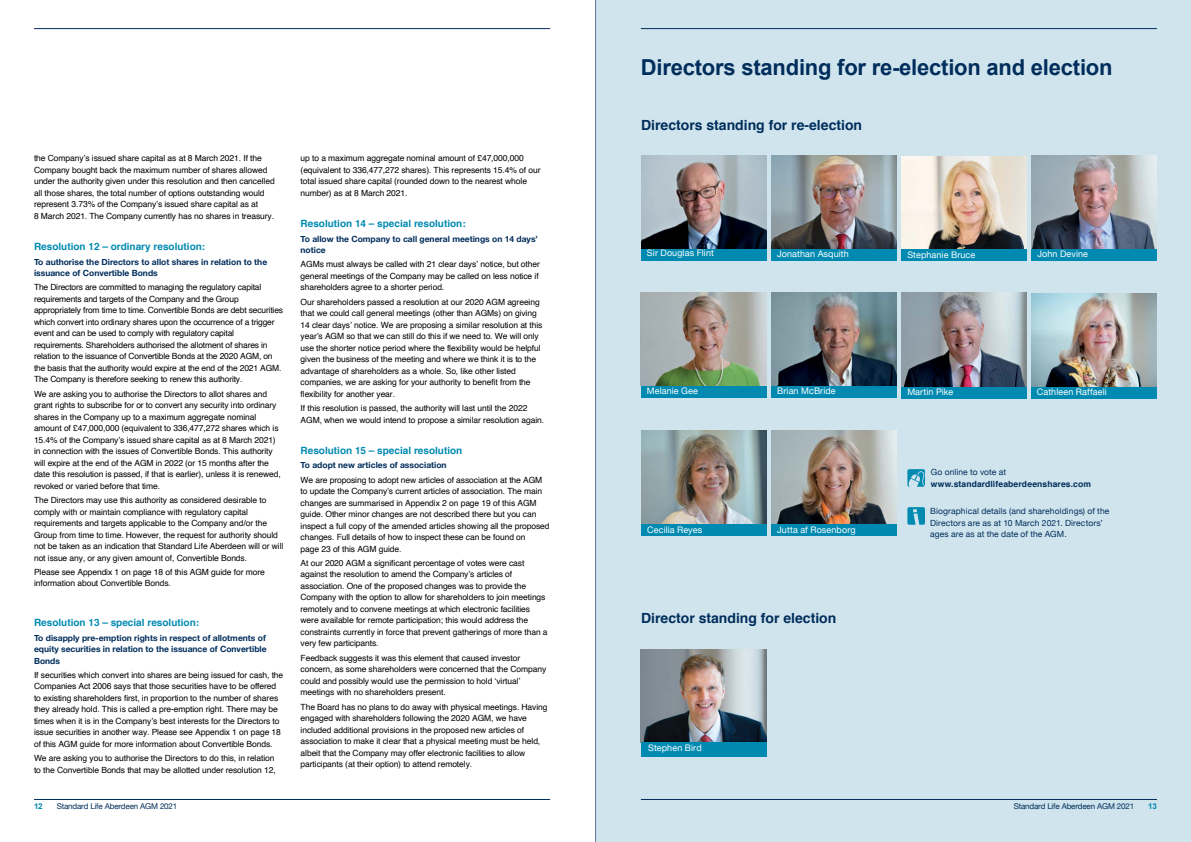
<style>
.page{position:relative;width:1191px;height:842px;background:#fff}
.page>*{position:absolute;margin:0;border:0;box-sizing:border-box;transform-origin:0 0}
.t1{font:700 22px "Arial";letter-spacing:-.01em;color:#002d5b}
.t2{font:700 14px "Helvetica";color:#002d5b}
.t3{font:700 10px "Helvetica";color:#008ab1}
.t4{font:9px "Helvetica Neue";letter-spacing:.01em;color:#fff}
.t5{font:8.5px/11.5px "Helvetica";letter-spacing:-.01em;color:#000}
.t6{font:700 8.5px/11.5px "Helvetica Neue";color:#002d5b}
.t7{font:8.5px/11.5px "Helvetica Neue";letter-spacing:.01em;color:#002d5b}
.t8{font:700 8.5px "Helvetica";letter-spacing:.015em;color:#002d5b}
.t9{font:8px "Helvetica Neue";letter-spacing:-.02em;color:#002d5b}
.t10{font:700 8px "Arial";color:#008ab1}
</style>
<div class="page">
<div style="left:595px;top:0;width:596px;height:842px;background:#cfe4ed"></div>
<svg style="left:907px;top:469px;width:18px;height:18px"></svg>
<svg style="left:907px;top:507px;width:18px;height:18px"></svg>
<img style="left:641px;top:649px;width:125px;height:93px">
<div style="left:641px;top:742px;width:125px;height:15px;background:#008ab1"></div>
<img style="left:641px;top:293px;width:125px;height:93px">
<div style="left:641px;top:386px;width:125px;height:12px;background:#008ab1"></div>
<img style="left:1031px;top:155px;width:126px;height:94px">
<div style="left:1031px;top:249px;width:126px;height:11px;background:#008ab1"></div>
<img style="left:901px;top:293px;width:125px;height:94px">
<div style="left:901px;top:387px;width:125px;height:12px;background:#008ab1"></div>
<div style="left:771px;top:249px;width:125px;height:11px;background:#008ab1"></div>
<img style="left:771px;top:155px;width:125px;height:93px">
<img style="left:641px;top:431px;width:125px;height:93px">
<div style="left:641px;top:524px;width:125px;height:12px;background:#008ab1"></div>
<img style="left:771px;top:293px;width:125px;height:93px">
<div style="left:771px;top:386px;width:125px;height:12px;background:#008ab1"></div>
<img style="left:771px;top:431px;width:125px;height:93px">
<div style="left:771px;top:524px;width:125px;height:12px;background:#008ab1"></div>
<img style="left:1031px;top:294px;width:126px;height:93px">
<div style="left:1031px;top:387px;width:126px;height:12px;background:#008ab1"></div>
<img style="left:641px;top:155px;width:125px;height:94px">
<div style="left:641px;top:249px;width:125px;height:11px;background:#008ab1"></div>
<img style="left:901px;top:156px;width:125px;height:93px">
<div style="left:901px;top:249px;width:125px;height:11px;background:#008ab1"></div>
<hr style="left:34px;top:799px;width:516px;height:1px;background:#002d5b">
<hr style="left:34px;top:28px;width:516px;height:1px;background:#002d5b">
<hr style="left:641px;top:799px;width:516px;height:1px;background:#002d5b">
<hr style="left:641px;top:28px;width:516px;height:1px;background:#002d5b">
<hr style="left:595px;top:0;width:1px;height:842px;background:#67789c">
<h1 class="t1" style="left:641px;top:52px;width:473px">Directors standing for re‑election and election</h1>
<p class="t5" style="left:34px;top:153px;width:242px">the Company’s issued share capital as at 8 March 2021. If the Company bought back the maximum number of shares allowed under the authority given under this resolution and then cancelled all those shares, the total number of options outstanding would represent 3.73% of the Company’s issued share capital as at<br>8 March 2021. The Company currently has no shares in treasury.</p>
<p class="t3" style="left:34px;top:239px;width:173px">Resolution 12 – ordinary resolution:</p>
<p class="t6" style="left:34px;top:256px;width:235px">To authorise the Directors to allot shares in relation to the issuance of Convertible Bonds</p>
<p class="t5" style="left:34px;top:282px;width:251px">The Directors are committed to managing the regulatory capital requirements and targets of the Company and the Group appropriately from time to time. Convertible Bonds are debt securities which convert into ordinary shares upon the occurrence of a trigger event and can be used to comply with regulatory capital requirements. Shareholders authorised the allotment of shares in relation to the issuance of Convertible Bonds at the 2020 AGM, on the basis that the authority would expire at the end of the 2021 AGM.<br>The Company is therefore seeking to renew this authority.</p>
<p class="t5" style="left:34px;top:388px;width:248px">We are asking you to authorise the Directors to allot shares and grant rights to subscribe for or to convert any security into ordinary shares in the Company up to a maximum aggregate nominal amount of £47,000,000 (equivalent to 336,477,272 shares which is 15.4% of the Company’s issued share capital as at 8 March 2021) in connection with the issues of Convertible Bonds. This authority will expire at the end of the AGM in 2022 (or 15 months after the date this resolution is passed, if that is earlier), unless it is renewed, revoked or varied before that time.</p>
<p class="t5" style="left:34px;top:494px;width:251px">The Directors may use this authority as considered desirable to comply with or maintain compliance with regulatory capital requirements and targets applicable to the Company and/or the Group from time to time. However, the request for authority should not be taken as an indication that Standard Life Aberdeen will or will not issue any, or any given amount of, Convertible Bonds.</p>
<p class="t5" style="left:34px;top:566px;width:232px">Please see Appendix 1 on page 18 of this AGM guide for more information about Convertible Bonds.</p>
<p class="t3" style="left:34px;top:615px;width:167px">Resolution 13 – special resolution:</p>
<p class="t6" style="left:34px;top:632px;width:234px;text-align:justify">To disapply pre-emption rights in respect of allotments of equity securities in relation to the issuance of Convertible Bonds</p>
<p class="t5" style="left:34px;top:669px;width:251px">If securities which convert into shares are being issued for cash, the Companies Act 2006 says that those securities have to be offered to existing shareholders first, in proportion to the number of shares they already hold. This is called a pre-emption right. There may be times when it is in the Company’s best interests for the Directors to issue securities in another way. Please see Appendix 1 on page 18 of this AGM guide for more information about Convertible Bonds.</p>
<p class="t5" style="left:34px;top:753px;width:243px">We are asking you to authorise the Directors to do this, in relation to the Convertible Bonds that may be allotted under resolution 12,</p>
<p class="t5" style="left:300px;top:153px;width:241px">up to a maximum aggregate nominal amount of £47,000,000 (equivalent to 336,477,272 shares). This represents 15.4% of our total issued share capital (rounded down to the nearest whole number) as at 8 March 2021.</p>
<p class="t3" style="left:300px;top:216px;width:167px">Resolution 14 – special resolution:</p>
<p class="t6" style="left:300px;top:233px;width:239px">To allow the Company to call general meetings on 14 days’ notice</p>
<p class="t5" style="left:300px;top:259px;width:241px">AGMs must always be called with 21 clear days’ notice, but other general meetings of the Company may be called on less notice if shareholders agree to a shorter period.</p>
<p class="t5" style="left:300px;top:296px;width:243px">Our shareholders passed a resolution at our 2020 AGM agreeing that we could call general meetings (other than AGMs) on giving 14 clear days’ notice. We are proposing a similar resolution at this year’s AGM so that we can still do this if we need to. We will only use the shorter notice period where the flexibility would be helpful given the business of the meeting and where we think it is to the advantage of shareholders as a whole. So, like other listed companies, we are asking for your authority to benefit from the flexibility for another year.</p>
<p class="t5" style="left:300px;top:402px;width:245px">If this resolution is passed, the authority will last until the 2022<br>AGM, when we would intend to propose a similar resolution again.</p>
<p class="t3" style="left:300px;top:442px;width:163px">Resolution 15 – special resolution</p>
<p class="t6" style="left:300px;top:460px;width:148px">To adopt new articles of association</p>
<p class="t5" style="left:300px;top:474px;width:250px">We are proposing to adopt new articles of association at the AGM to update the Company’s current articles of association. The main changes are summarised in Appendix 2 on page 19 of this AGM guide. Other minor changes are not described there but you can inspect a full copy of the amended articles showing all the proposed changes. Full details of how to inspect these can be found on<br>page 23 of this AGM guide.</p>
<p class="t5" style="left:300px;top:557px;width:248px">At our 2020 AGM a significant percentage of votes were cast against the resolution to amend the Company’s articles of association. One of the proposed changes was to provide the Company with the option to allow for shareholders to join meetings remotely and to convene meetings at which electronic facilities were available for remote participation; this would address the constraints currently in force that prevent gatherings of more than a very few participants.</p>
<p class="t5" style="left:300px;top:652px;width:247px">Feedback suggests it was this element that caused investor concern, as some shareholders were concerned that the Company could and possibly would use the permission to hold ‘virtual’ meetings with no shareholders present.</p>
<p class="t5" style="left:300px;top:701px;width:248px">The Board has no plans to do away with physical meetings. Having engaged with shareholders following the 2020 AGM, we have included additional provisions in the proposed new articles of association to make it clear that a physical meeting must be held, albeit that the Company may offer electronic facilities to allow participants (at their option) to attend remotely.</p>
<h2 class="t2" style="left:641px;top:113px;width:222px">Directors standing for re‑election</h2>
<p class="t4" style="left:647px;top:247px;width:68px">Sir Douglas Flint</p>
<p class="t4" style="left:907px;top:248px;width:70px">Stephanie Bruce</p>
<p class="t4" style="left:777px;top:247px;width:73px">Jonathan Asquith</p>
<p class="t4" style="left:1037px;top:247px;width:52px">John Devine</p>
<p class="t4" style="left:647px;top:384px;width:53px">Melanie Gee</p>
<p class="t4" style="left:777px;top:384px;width:60px">Brian McBride</p>
<p class="t4" style="left:907px;top:386px;width:48px">Martin Pike</p>
<p class="t4" style="left:1037px;top:386px;width:71px">Cathleen Raffaeli</p>
<p class="t4" style="left:647px;top:523px;width:57px">Cecilia Reyes</p>
<p class="t4" style="left:777px;top:523px;width:80px">Jutta af Rosenborg</p>
<h2 class="t2" style="left:641px;top:607px;width:197px">Director standing for election</h2>
<p class="t4" style="left:648px;top:742px;width:55px">Stephen Bird</p>
<p class="t7" style="left:930px;top:467px;width:77px">Go online to vote at</p>
<p class="t8" style="left:930px;top:477px;width:162px">www.standardlifeaberdeenshares.com</p>
<p class="t7" style="left:930px;top:506px;width:181px">Biographical details (and shareholdings) of the<br>Directors are as at 10 March 2021. Directors’ ages are as at the date of the AGM.</p>
<p class="t10" style="left:34px;top:801px;width:10px">12</p>
<p class="t9" style="left:57px;top:801px;width:122px">Standard Life Aberdeen AGM 2021</p>
<p class="t9" style="left:1013px;top:801px;width:122px">Standard Life Aberdeen AGM 2021</p>
<p class="t10" style="left:1148px;top:801px;width:10px">13</p>
</div>
